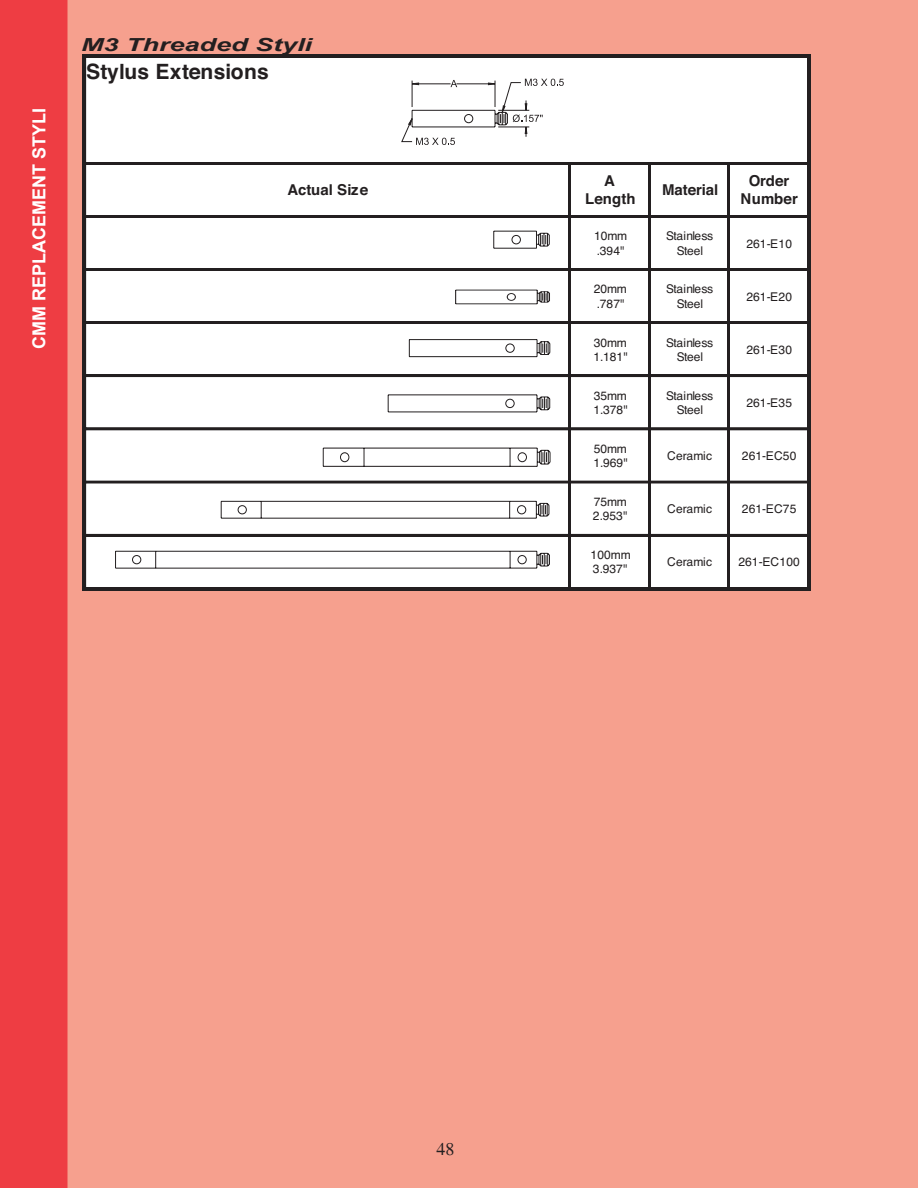
<style>
.page{position:relative;width:918px;height:1188px;background:#fff}
.page>*{position:absolute;margin:0;border:0;box-sizing:border-box;transform-origin:0 0}
.t1{font:700 21px "Helvetica";letter-spacing:.01em;color:#231f20}
.t2{font:700 18px "Arial";color:#fff}
.t3{font:italic 700 18px "Arial";color:#231f20;scale:1.5 1}
.t4{font:18px "Times";color:#231f20}
.t5{font:700 15px/18px "Helvetica";letter-spacing:.01em;color:#231f20;text-align:center}
.t6{font:12px/14.4px "Helvetica";letter-spacing:.01em;color:#231f20}
.t7{font:12px/14.4px "Helvetica";letter-spacing:-.025em;color:#231f20;text-align:center}
</style>
<div class="page">
<div style="left:68px;top:0;width:849px;height:1188px;background:#f6a08e"></div>
<div style="left:0;top:0;width:68px;height:1188px;background:#ee3d43"></div>
<svg style="left:917px;top:0;width:1px;height:1188px"></svg>
<svg style="left:83px;top:54px;width:728px;height:537px"></svg>
<svg style="left:401px;top:79px;width:163px;height:66px"></svg>
<svg style="left:493px;top:231px;width:57px;height:18px"></svg>
<svg style="left:455px;top:290px;width:95px;height:14px"></svg>
<svg style="left:409px;top:339px;width:141px;height:18px"></svg>
<svg style="left:388px;top:395px;width:162px;height:17px"></svg>
<svg style="left:323px;top:448px;width:228px;height:19px"></svg>
<svg style="left:221px;top:501px;width:328px;height:17px"></svg>
<div style="left:113px;top:551px;width:438px;height:21px;background:linear-gradient(to right,#fff,#fff)"></div>
<svg style="left:115px;top:551px;width:435px;height:17px"></svg>
<h2 class="t2" style="left:27px;top:349px;width:243px;rotate:-90deg">CMM REPLACEMENT STYLI</h2>
<h2 class="t3" style="left:81px;top:33px;width:156px">M3 Threaded Styli</h2>
<p class="t1" style="left:86px;top:52px;width:184px">Stylus Extensions</p>
<p class="t5" style="left:288px;top:180px;width:82px">Actual Size</p>
<p class="t5" style="left:585px;top:171px;width:52px">A<br>Length</p>
<p class="t5" style="left:662px;top:180px;width:58px">Material</p>
<p class="t5" style="left:740px;top:171px;width:59px">Order<br>Number</p>
<p class="t6" style="left:594px;top:229px;width:35px">10mm .394"</p>
<p class="t7" style="left:666px;top:229px;width:49px">Stainless<br>Steel</p>
<p class="t6" style="left:746px;top:236px;width:47px">261-E10</p>
<p class="t6" style="left:594px;top:282px;width:35px">20mm .787"</p>
<p class="t7" style="left:666px;top:282px;width:49px">Stainless<br>Steel</p>
<p class="t6" style="left:746px;top:289px;width:47px">261-E20</p>
<p class="t6" style="left:593px;top:335px;width:36px">30mm<br>1.181"</p>
<p class="t7" style="left:666px;top:335px;width:49px">Stainless<br>Steel</p>
<p class="t6" style="left:746px;top:342px;width:47px">261-E30</p>
<p class="t6" style="left:593px;top:388px;width:36px">35mm<br>1.378"</p>
<p class="t7" style="left:666px;top:388px;width:49px">Stainless<br>Steel</p>
<p class="t6" style="left:746px;top:395px;width:47px">261-E35</p>
<p class="t6" style="left:593px;top:441px;width:36px">50mm<br>1.969"</p>
<p class="t6" style="left:667px;top:448px;width:47px">Ceramic</p>
<p class="t6" style="left:742px;top:448px;width:56px">261-EC50</p>
<p class="t6" style="left:593px;top:494px;width:36px">75mm<br>2.953"</p>
<p class="t6" style="left:667px;top:501px;width:47px">Ceramic</p>
<p class="t6" style="left:742px;top:501px;width:56px">261-EC75</p>
<p class="t6" style="left:591px;top:547px;width:42px">100mm<br>3.937"</p>
<p class="t6" style="left:667px;top:555px;width:47px">Ceramic</p>
<p class="t6" style="left:738px;top:555px;width:63px">261-EC100</p>
<h2 class="t4" style="left:436px;top:1139px;width:19px">48</h2>
</div>
